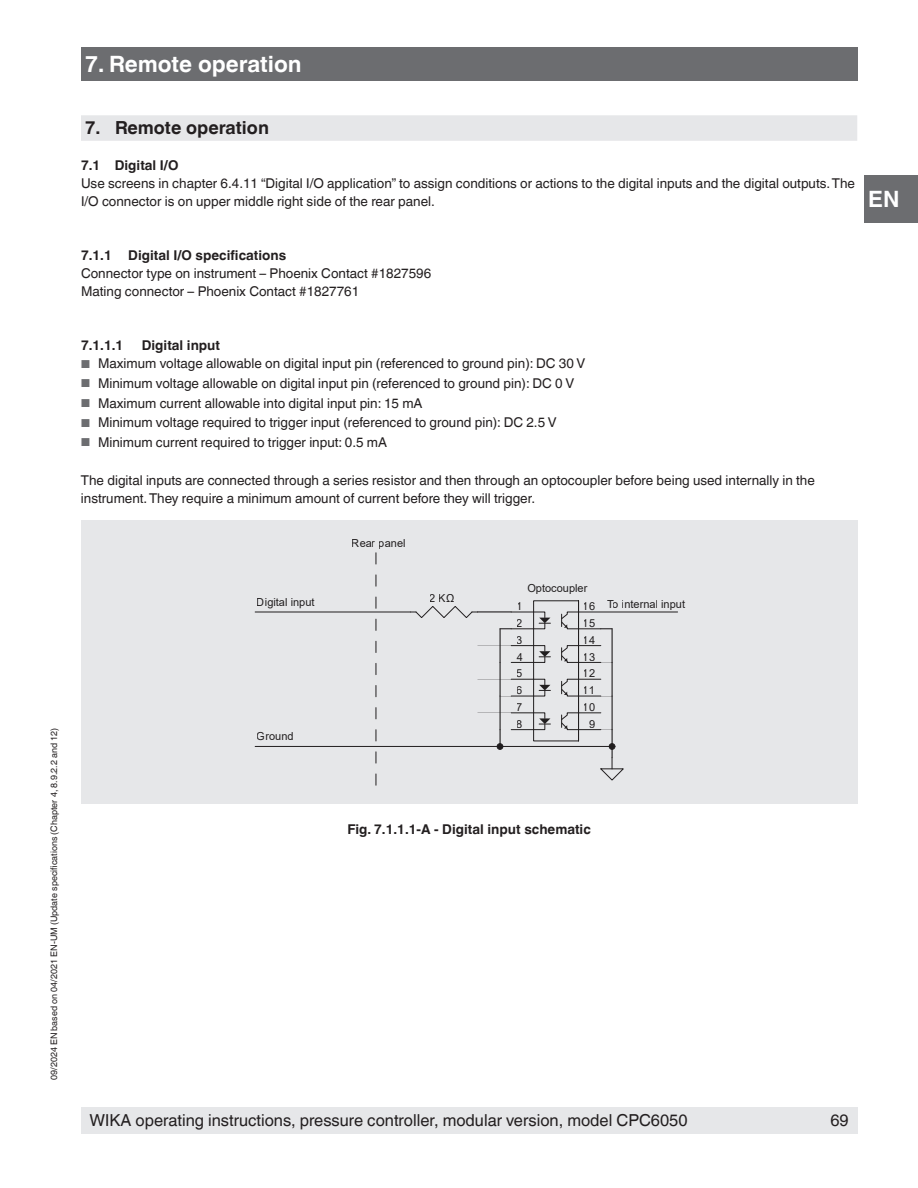
<style>
.page{position:relative;width:918px;height:1188px;background:#fff}
.page>*{position:absolute;margin:0;border:0;box-sizing:border-box;transform-origin:0 0}
.t1{font:700 22.5px "Helvetica World";color:#fff}
.t2{font:700 18px "Helvetica World";color:#231f20}
.t3{font:16.5px "Helvetica World";color:#231f20}
.t4{font:13.5px/18px "Helvetica World";color:#231f20}
.t5{font:700 13.5px "Helvetica World";color:#231f20}
.t6{font:11.1px/16.8px "Arial";color:#211e1f;text-align:justify}
.t7{font:9px "Helvetica World";color:#231f20}
.s1{font-size:11.55px;color:#6c6d70}
</style>
<div class="page">
<div style="left:81px;top:47px;width:776px;height:34px;background:#6c6d70"></div>
<div style="left:864px;top:176px;width:54px;height:47px;background:#6c6d70"></div>
<div style="left:81px;top:1107px;width:776px;height:27px;background:#e6e7e9"></div>
<div style="left:81px;top:115px;width:776px;height:26px;background:#e6e7e9"></div>
<div style="left:81px;top:521px;width:776px;height:283px;background:#e6e7e9"></div>
<hr style="left:578px;top:612px;width:100px;height:1px;background:#211e1f">
<svg style="left:511px;top:645px;width:39px;height:18px"></svg>
<svg style="left:511px;top:679px;width:39px;height:18px"></svg>
<svg style="left:511px;top:712px;width:39px;height:18px"></svg>
<svg style="left:561px;top:679px;width:40px;height:18px"></svg>
<svg style="left:561px;top:645px;width:40px;height:18px"></svg>
<div style="left:533px;top:601px;width:46px;height:140px;border:1px solid #211e1f"></div>
<hr style="left:578px;top:601px;width:1px;height:140px;background:#211e1f">
<hr style="left:255px;top:746px;width:357px;height:1px;background:#211e1f">
<svg style="left:376px;top:641px;width:1px;height:12px"></svg>
<svg style="left:376px;top:663px;width:1px;height:12px"></svg>
<svg style="left:376px;top:685px;width:1px;height:12px"></svg>
<hr style="left:500px;top:696px;width:1px;height:34px;background:#211e1f">
<hr style="left:500px;top:662px;width:1px;height:34px;background:#211e1f">
<svg style="left:500px;top:611px;width:50px;height:19px"></svg>
<hr style="left:500px;top:629px;width:1px;height:34px;background:#211e1f">
<svg style="left:561px;top:611px;width:51px;height:19px"></svg>
<hr style="left:612px;top:629px;width:1px;height:34px;background:#211e1f">
<hr style="left:612px;top:662px;width:1px;height:34px;background:#211e1f">
<hr style="left:612px;top:696px;width:1px;height:34px;background:#211e1f">
<svg style="left:561px;top:712px;width:63px;height:69px"></svg>
<svg style="left:497px;top:730px;width:6px;height:19px"></svg>
<svg style="left:410px;top:606px;width:68px;height:12px"></svg>
<hr style="left:478px;top:612px;width:33px;height:1px;background:#211e1f">
<hr style="left:255px;top:612px;width:155px;height:1px;background:#211e1f">
<p class="t7" style="left:49px;top:1080px;width:354px;rotate:-90deg">09/2024 EN based on 04/2021 EN-UM (Update specifications (Chapter 4, 8.9.2.2 and 12)</p>
<h1 class="t1" style="left:85px;top:51px;width:218px">7. Remote operation</h1>
<h2 class="t2" style="left:85px;top:118px;width:185px">7. Remote operation</h2>
<p class="t5" style="left:81px;top:158px;width:99px">7.1 Digital I/O</p>
<p class="t4" style="left:81px;top:175px;width:776px">Use screens in chapter 6.4.11 “Digital I/O application” to assign conditions or actions to the digital inputs and the digital outputs. The<br>I/O connector is on upper middle right side of the rear panel.</p>
<h1 class="t1" style="left:868px;top:186px;width:33px">EN</h1>
<p class="t5" style="left:81px;top:248px;width:207px">7.1.1 Digital I/O specifications</p>
<p class="t4" style="left:81px;top:265px;width:352px">Connector type on instrument – Phoenix Contact #1827596<br>Mating connector – Phoenix Contact #1827761</p>
<p class="t5" style="left:81px;top:338px;width:44px">7.1.1.1</p>
<p class="t5" style="left:142px;top:338px;width:80px">Digital input</p>
<p class="t4" style="left:81px;top:355px;width:506px"><span class="s1">■</span> Maximum voltage allowable on digital input pin (referenced to ground pin): DC 30 V</p>
<p class="t4" style="left:81px;top:374px;width:495px"><span class="s1">■</span> Minimum voltage allowable on digital input pin (referenced to ground pin): DC 0 V</p>
<p class="t4" style="left:81px;top:394px;width:343px"><span class="s1">■</span> Maximum current allowable into digital input pin: 15 mA</p>
<p class="t4" style="left:81px;top:414px;width:477px"><span class="s1">■</span> Minimum voltage required to trigger input (referenced to ground pin): DC 2.5 V</p>
<p class="t4" style="left:81px;top:433px;width:308px"><span class="s1">■</span> Minimum current required to trigger input: 0.5 mA</p>
<p class="t4" style="left:81px;top:471px;width:735px">The digital inputs are connected through a series resistor and then through an optocoupler before being used internally in the instrument. They require a minimum amount of current before they will trigger.</p>
<p class="t6" style="left:352px;top:534px;width:55px">Rear panel</p>
<p class="t6" style="left:527px;top:579px;width:62px">Optocoupler</p>
<p class="t6" style="left:430px;top:590px;width:26px">2 KΩ</p>
<p class="t6" style="left:257px;top:594px;width:59px">Digital input</p>
<p class="t6" style="left:607px;top:595px;width:79px">To internal input</p>
<p class="t6" style="left:517px;top:598px;width:8px">1<br>2<br>3<br>4<br>5<br>6<br>7<br>8</p>
<p class="t6" style="left:583px;top:598px;width:14px">16</p>
<p class="t6" style="left:583px;top:615px;width:14px">15</p>
<p class="t6" style="left:583px;top:631px;width:14px">14</p>
<p class="t6" style="left:583px;top:648px;width:14px">13</p>
<p class="t6" style="left:583px;top:665px;width:14px">12</p>
<p class="t6" style="left:583px;top:682px;width:13px">11</p>
<p class="t6" style="left:583px;top:699px;width:14px">10</p>
<p class="t6" style="left:589px;top:715px;width:8px">9</p>
<p class="t6" style="left:257px;top:728px;width:38px">Ground</p>
<p class="t5" style="left:347px;top:821px;width:245px">Fig. 7.1.1.1-A - Digital input schematic</p>
<p class="t3" style="left:90px;top:1111px;width:600px">WIKA operating instructions, pressure controller, modular version, model CPC6050</p>
<p class="t3" style="left:830px;top:1111px;width:20px">69</p>
</div>
